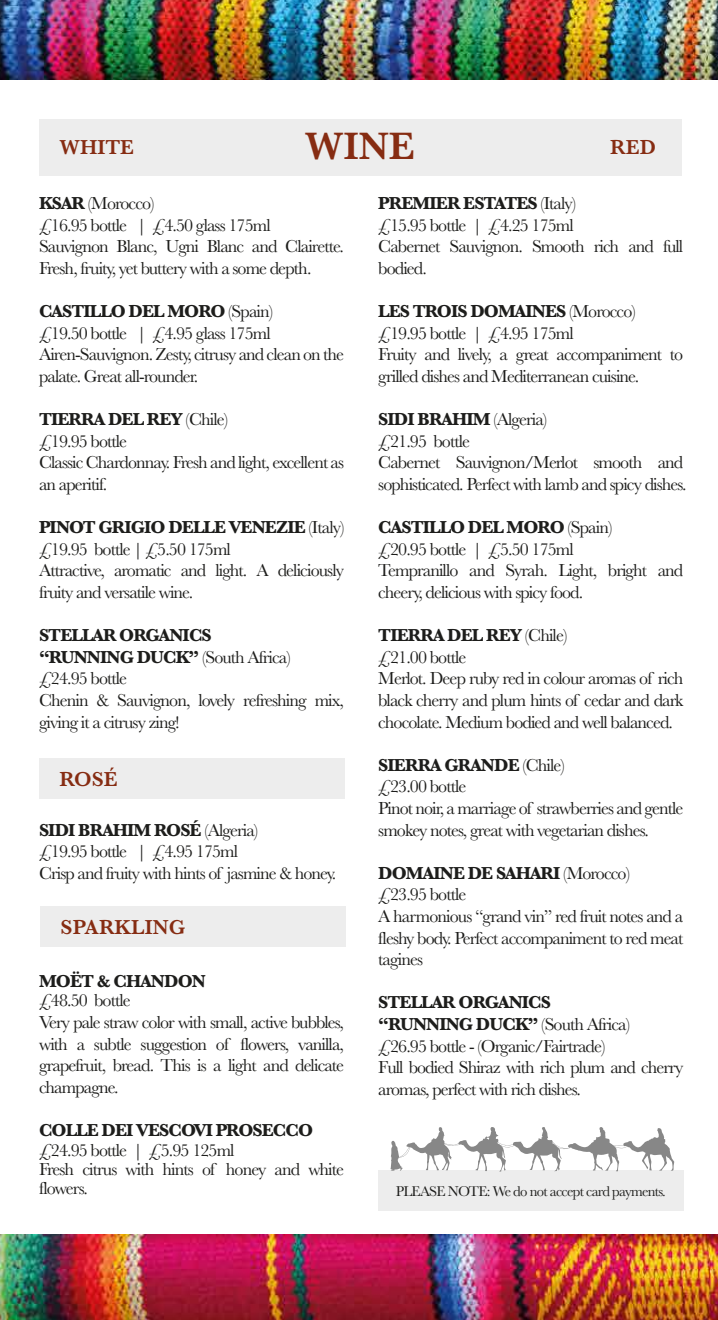
<style>
.page{position:relative;width:718px;height:1320px;background:#fff}
.page>*{position:absolute;margin:0;border:0;box-sizing:border-box;transform-origin:0 0}
.t1{font:600 39.75px "Baskerville";color:#862c12}
.t2{font:600 21px "Baskerville";color:#862c12}
.t3{font:18px/21.6px "Baskerville";letter-spacing:-.05em;color:#1d1d1b}
.t4{font:700 18px "Baskerville";letter-spacing:-.05em;color:#1d1d1b}
.t5{font:14.7px "Baskerville";letter-spacing:-.05em;color:#1d1d1b}
.s1{font-weight:700}
</style>
<div class="page">
<div style="left:39px;top:119px;width:641px;height:56px;background:#ededed"></div>
<div style="left:378px;top:1170px;width:304px;height:40px;background:#ededed"></div>
<div style="left:39px;top:758px;width:305px;height:41px;background:#ededed"></div>
<img style="left:0;top:0;width:717px;height:79px">
<img style="left:0;top:1234px;width:717px;height:86px">
<svg style="left:390px;top:1127px;width:284px;height:44px"></svg>
<div style="left:40px;top:906px;width:305px;height:41px;background:#ededed"></div>
<p class="t2" style="left:60px;top:132px;width:76px">WHITE</p>
<h1 class="t1" style="left:305px;top:119px;width:111px">WINE</h1>
<p class="t2" style="left:610px;top:132px;width:47px">RED</p>
<p class="t3" style="left:39px;top:193px;width:306px"><span class="s1">KSAR</span> (Morocco)<br>£16.95 bottle | £4.50 glass 175ml Sauvignon Blanc, Ugni Blanc and Clairette.<br>Fresh, fruity, yet buttery with a some depth.</p>
<p class="t3" style="left:39px;top:301px;width:306px"><span class="s1">CASTILLO DEL MORO</span> (Spain)<br>£19.50 bottle | £4.95 glass 175ml Airen-Sauvignon. Zesty, citrusy and clean on the palate. Great all-rounder.</p>
<p class="t3" style="left:39px;top:409px;width:306px"><span class="s1">TIERRA DEL REY</span> (Chile)<br>£19.95 bottle<br>Classic Chardonnay. Fresh and light, excellent as an aperitif.</p>
<p class="t3" style="left:39px;top:517px;width:307px"><span class="s1">PINOT GRIGIO DELLE VENEZIE</span> (Italy) £19.95 bottle | £5.50 175ml<br>Attractive, aromatic and light. A deliciously fruity and versatile wine.</p>
<p class="t3" style="left:39px;top:625px;width:306px"><span class="s1">STELLAR ORGANICS<br>“RUNNING DUCK”</span> (South Africa) £24.95 bottle<br>Chenin &amp; Sauvignon, lovely refreshing mix, giving it a citrusy zing!</p>
<p class="t2" style="left:60px;top:764px;width:59px">ROSÉ</p>
<p class="t3" style="left:39px;top:819px;width:298px"><span class="s1">SIDI BRAHIM ROSÉ</span> (Algeria)<br>£19.95 bottle | £4.95 175ml<br>Crisp and fruity with hints of jasmine &amp; honey.</p>
<p class="t2" style="left:61px;top:912px;width:126px">SPARKLING</p>
<p class="t4" style="left:39px;top:968px;width:168px">MOËT &amp; CHANDON</p>
<p class="t3" style="left:39px;top:990px;width:306px">£48.50 bottle<br>Very pale straw color with small, active bubbles, with a subtle suggestion of flowers, vanilla, grapefruit, bread. This is a light and delicate champagne.</p>
<p class="t4" style="left:39px;top:1117px;width:275px">COLLE DEI VESCOVI PROSECCO</p>
<p class="t3" style="left:39px;top:1140px;width:306px;line-height:19.5px">£24.95 bottle | £5.95 125ml<br>Fresh citrus with hints of honey and white flowers.</p>
<p class="t3" style="left:378px;top:193px;width:306px"><span class="s1">PREMIER ESTATES</span> (Italy)<br>£15.95 bottle | £4.25 175ml<br>Cabernet Sauvignon. Smooth rich and full bodied.</p>
<p class="t3" style="left:378px;top:301px;width:306px"><span class="s1">LES TROIS DOMAINES</span> (Morocco) £19.95 bottle | £4.95 175ml<br>Fruity and lively, a great accompaniment to grilled dishes and Mediterranean cuisine.</p>
<p class="t3" style="left:378px;top:409px;width:310px"><span class="s1">SIDI BRAHIM</span> (Algeria)<br>£21.95 bottle<br>Cabernet Sauvignon/Merlot smooth and sophisticated. Perfect with lamb and spicy dishes.</p>
<p class="t3" style="left:378px;top:517px;width:306px"><span class="s1">CASTILLO DEL MORO</span> (Spain)<br>£20.95 bottle | £5.50 175ml<br>Tempranillo and Syrah. Light, bright and cheery, delicious with spicy food.</p>
<p class="t3" style="left:378px;top:625px;width:306px"><span class="s1">TIERRA DEL REY</span> (Chile)<br>£21.00 bottle<br>Merlot. Deep ruby red in colour aromas of rich black cherry and plum hints of cedar and dark chocolate. Medium bodied and well balanced.</p>
<p class="t3" style="left:378px;top:754px;width:306px"><span class="s1">SIERRA GRANDE</span> (Chile)<br>£23.00 bottle<br>Pinot noir, a marriage of strawberries and gentle smokey notes, great with vegetarian dishes.</p>
<p class="t3" style="left:378px;top:862px;width:306px"><span class="s1">DOMAINE DE SAHARI</span> (Morocco) £23.95 bottle<br>A harmonious “grand vin” red fruit notes and a fleshy body. Perfect accompaniment to red meat tagines</p>
<p class="t3" style="left:378px;top:992px;width:306px"><span class="s1">STELLAR ORGANICS<br>“RUNNING DUCK”</span> (South Africa) £26.95 bottle - (Organic/Fairtrade)<br>Full bodied Shiraz with rich plum and cherry aromas, perfect with rich dishes.</p>
<p class="t5" style="left:395px;top:1182px;width:271px">PLEASE NOTE: We do not accept card payments.</p>
</div>
